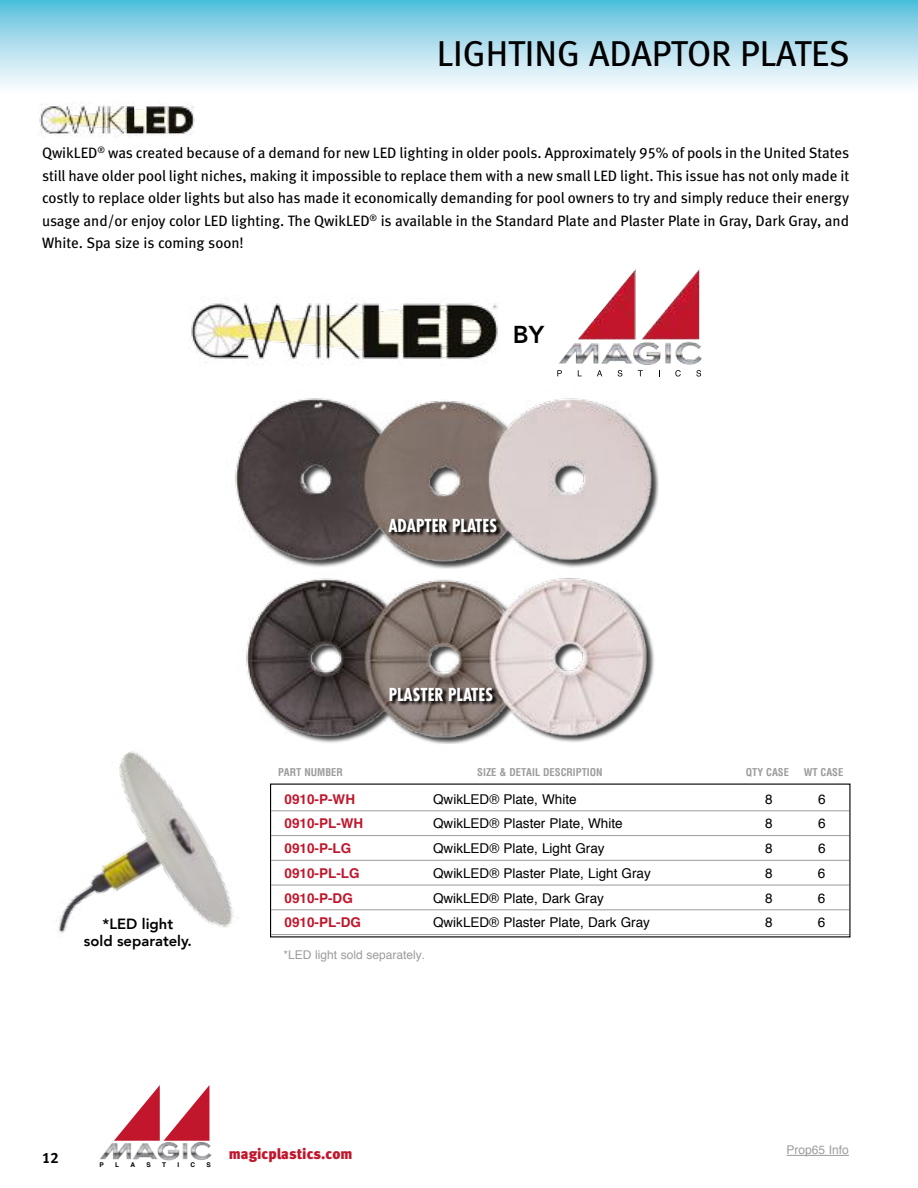
<style>
.page{position:relative;width:918px;height:1188px;background:#fff}
.page>*{position:absolute;margin:0;border:0;box-sizing:border-box;transform-origin:0 0}
.t1{font:36px "Meta Book LF";color:#000}
.t2{font:800 24.45px "Avenir";color:#000}
.t3{font:700 condensed 17.4px "Futura";color:#fff}
.t4{font:15px/22.5px "Meta Book LF";color:#000;text-align:justify}
.t5{font:15px "Meta Black LF";color:#c1162b}
.t6{font:15px "Meta Bold LF";color:#000}
.t7{font:800 14.85px/17.7px "Avenir";color:#000;text-align:center}
.t8{font:13.5px "Helvetica";color:#000}
.t9{font:700 13.5px "Helvetica";color:#c1162b}
.t10{font:12px "Helvetica";color:#9d9c9c}
.t11{font:700 condensed 10.5px "Helvetica";color:#9d9c9c}
.t12{font:700 6.45px "Helvetica";color:#000}
.s1{font-style:inherit}
</style>
<div class="page">
<div style="left:0;top:0;width:918px;height:94px;background:linear-gradient(to bottom,#59bfdc,#fff)"></div>
<img style="left:100px;top:1142px;width:112px;height:18px">
<hr style="left:271px;top:810px;width:578px;height:1px;background:#9d9c9c">
<hr style="left:271px;top:835px;width:578px;height:1px;background:#9d9c9c">
<hr style="left:271px;top:860px;width:578px;height:1px;background:#9d9c9c">
<hr style="left:271px;top:885px;width:578px;height:1px;background:#9d9c9c">
<hr style="left:271px;top:909px;width:578px;height:1px;background:#9d9c9c">
<hr style="left:271px;top:934px;width:578px;height:1px;background:#9d9c9c">
<img style="left:235px;top:376px;width:422px;height:180px">
<img style="left:246px;top:556px;width:409px;height:188px">
<svg style="left:390px;top:518px;width:111px;height:20px"></svg>
<svg style="left:391px;top:687px;width:107px;height:19px"></svg>
<img style="left:559px;top:269px;width:143px;height:96px">
<svg style="left:557px;top:370px;width:5px;height:6px"></svg>
<svg style="left:597px;top:370px;width:5px;height:6px"></svg>
<svg style="left:618px;top:370px;width:4px;height:7px"></svg>
<svg style="left:638px;top:370px;width:5px;height:6px"></svg>
<svg style="left:675px;top:370px;width:6px;height:7px"></svg>
<svg style="left:696px;top:370px;width:5px;height:7px"></svg>
<img style="left:191px;top:298px;width:315px;height:86px">
<img style="left:39px;top:102px;width:156px;height:36px">
<img style="left:58px;top:739px;width:197px;height:195px">
<hr style="left:787px;top:1155px;width:62px;height:1px;background:#9d9c9c">
<svg style="left:114px;top:1085px;width:95px;height:56px"></svg>
<h1 class="t1" style="left:437px;top:32px;width:18px">Ligh</h1>
<h1 class="t1" style="left:508px;top:32px;width:343px">ti ng adaptor plates</h1>
<p class="t4" style="left:42px;top:142px;width:809px">QwikLED<sup>®</sup> was created because of a demand for new LED lighting in older pools. Approximately 95% of pools in the United States still have older pool light niches, making it impossible to replace them with a new small LED light. This issue has not only made it costly to replace older lights but also has made it economically demanding for pool owners to try and simply reduce their energy usage and/or enjoy color LED lighting. The QwikLED<sup>®</sup> is available in the Standard Plate and Plaster Plate in Gray, Dark Gray, and White. Spa size is coming soon!</p>
<p class="t7" style="left:84px;top:915px;width:109px"><span class="s1">*LED</span> light<br>sold separately.</p>
<h2 class="t2" style="left:513px;top:315px;width:33px">BY</h2>
<p class="t3" style="left:388px;top:515px;width:110px">ADAPTER PLATES</p>
<p class="t3" style="left:389px;top:683px;width:106px">PLASTER PLATES</p>
<p class="t11" style="left:278px;top:766px;width:66px">PART NUMBER</p>
<p class="t11" style="left:477px;top:766px;width:127px">SIZE &amp; DETAIL DESCRIPTION</p>
<p class="t11" style="left:746px;top:766px;width:45px">QTY CASE</p>
<p class="t11" style="left:804px;top:766px;width:41px">WT CASE</p>
<p class="t9" style="left:285px;top:788px;width:72px">0910-P-WH</p>
<p class="t8" style="left:433px;top:789px;width:145px">QwikLED® Plate, White</p>
<p class="t8" style="left:765px;top:789px;width:9px">8</p>
<p class="t8" style="left:818px;top:789px;width:9px">6</p>
<p class="t9" style="left:285px;top:813px;width:80px">0910-PL-WH</p>
<p class="t8" style="left:433px;top:813px;width:191px">QwikLED® Plaster Plate, White</p>
<p class="t8" style="left:765px;top:813px;width:9px">8</p>
<p class="t8" style="left:818px;top:813px;width:9px">6</p>
<p class="t9" style="left:285px;top:838px;width:68px">0910-P-LG</p>
<p class="t8" style="left:433px;top:838px;width:173px">QwikLED® Plate, Light Gray</p>
<p class="t8" style="left:765px;top:838px;width:9px">8</p>
<p class="t8" style="left:818px;top:838px;width:9px">6</p>
<p class="t9" style="left:285px;top:862px;width:77px">0910-PL-LG</p>
<p class="t8" style="left:433px;top:863px;width:219px">QwikLED® Plaster Plate, Light Gray</p>
<p class="t8" style="left:765px;top:863px;width:9px">8</p>
<p class="t8" style="left:818px;top:863px;width:9px">6</p>
<p class="t9" style="left:285px;top:887px;width:70px">0910-P-DG</p>
<p class="t8" style="left:433px;top:888px;width:172px">QwikLED® Plate, Dark Gray</p>
<p class="t8" style="left:765px;top:888px;width:9px">8</p>
<p class="t8" style="left:818px;top:888px;width:9px">6</p>
<p class="t9" style="left:285px;top:912px;width:78px">0910-PL-DG</p>
<p class="t8" style="left:433px;top:912px;width:219px">QwikLED® Plaster Plate, Dark Gray</p>
<p class="t8" style="left:765px;top:912px;width:9px">8</p>
<p class="t8" style="left:818px;top:912px;width:9px">6</p>
<p class="t10" style="left:283px;top:945px;width:143px">*LED light sold separately.</p>
<p class="t6" style="left:42px;top:1149px;width:18px">12</p>
<p class="t5" style="left:229px;top:1145px;width:125px">magicplastics.com</p>
<p class="t12" style="left:100px;top:1160px;width:6px">P</p>
<p class="t12" style="left:115px;top:1160px;width:5px">L</p>
<p class="t12" style="left:131px;top:1160px;width:6px">A</p>
<p class="t12" style="left:147px;top:1160px;width:6px">S</p>
<p class="t12" style="left:162px;top:1160px;width:5px">T</p>
<p class="t12" style="left:177px;top:1160px;width:3px">I</p>
<p class="t12" style="left:191px;top:1160px;width:6px">C</p>
<p class="t12" style="left:207px;top:1160px;width:6px">S</p>
<p class="t10" style="left:787px;top:1141px;width:64px">Prop65 Info</p>
</div>
